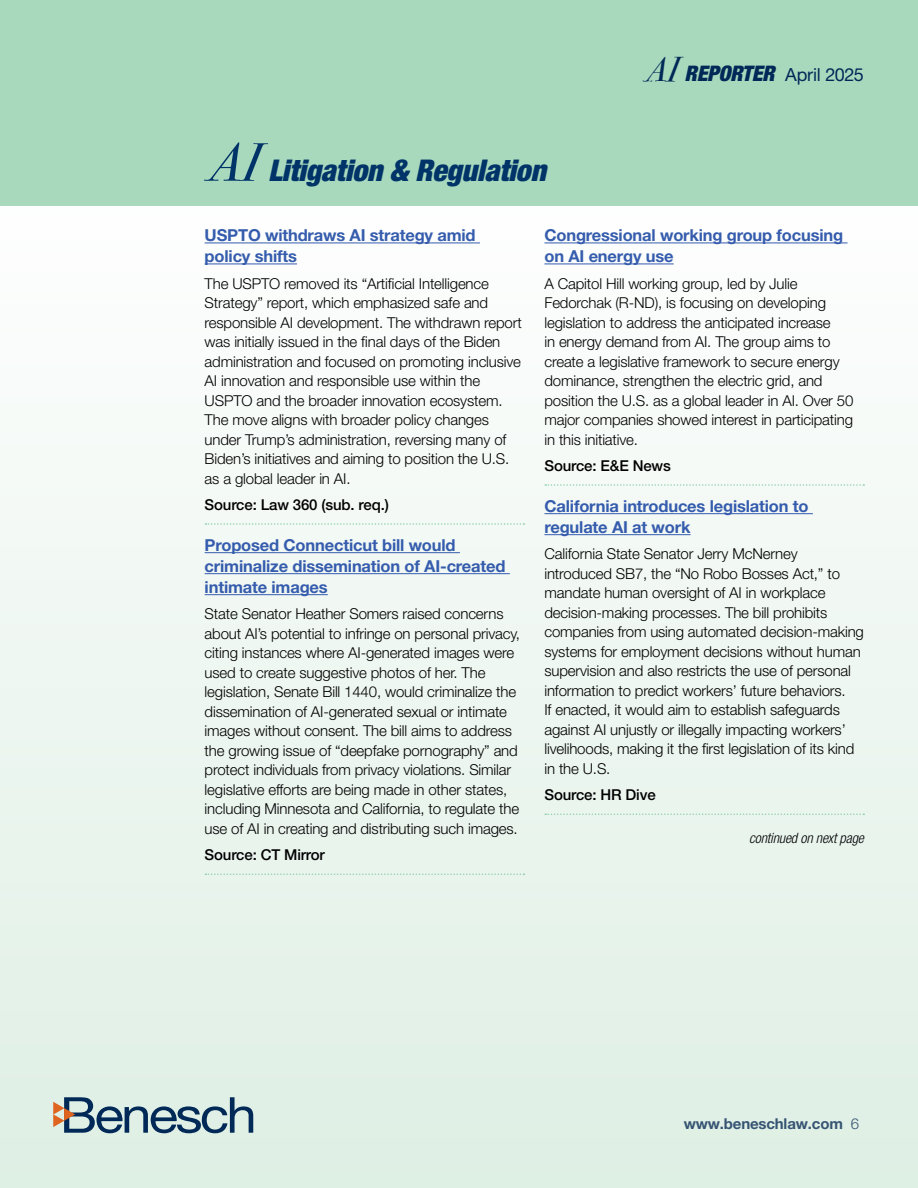
<style>
.page{position:relative;width:918px;height:1188px;background:#fff}
.page>*{position:absolute;margin:0;border:0;box-sizing:border-box;transform-origin:0 0}
.t1{font:italic 900 condensed 30px "Helvetica Neue LT Std";letter-spacing:-.01em;color:#003468}
.t2{font:18px "Helvetica Neue LT Std";letter-spacing:-.01em;color:#002957}
.t3{font:700 16.5px/21px "Helvetica Neue LT Std";letter-spacing:-.01em;color:#355cad}
.t4{font:300 15px/19.5px "Helvetica Neue LT Std";letter-spacing:-.01em;color:#000}
.t5{font:500 15px "Helvetica Neue LT Std";letter-spacing:-.01em;color:#000}
.t6{font:700 15px "Helvetica Neue LT Pro";letter-spacing:-.01em;color:#365473}
.t7{font:italic 300 condensed 14.25px "Helvetica Neue LT Std";letter-spacing:-.01em;color:#000}
.s1{font-family:"Bodoni Svty Two ITCTT";font-weight:400;font-stretch:normal;font-size:54px}
.s2{font-family:"Bodoni Svty Two ITCTT";font-style:italic;font-size:34.35px}
.s3{font-weight:900;font-style:italic;font-stretch:condensed;font-size:21.45px}
.s4{font-family:"Helvetica Neue LT Std";font-weight:300}
</style>
<div class="page">
<div style="left:0;top:184px;width:918px;height:1004px;background:linear-gradient(to bottom,#fefefe,#deefe4)"></div>
<svg style="left:53px;top:1097px;width:200px;height:36px;background:#96aab0"></svg>
<hr style="left:205px;top:243px;width:275px;height:1px;background:#355cad">
<hr style="left:205px;top:264px;width:92px;height:1px;background:#355cad">
<svg style="left:205px;top:523px;width:319px;height:2px"></svg>
<hr style="left:205px;top:552px;width:255px;height:1px;background:#355cad">
<hr style="left:205px;top:573px;width:305px;height:1px;background:#355cad">
<hr style="left:205px;top:594px;width:123px;height:1px;background:#355cad">
<svg style="left:205px;top:874px;width:319px;height:1px"></svg>
<hr style="left:544px;top:243px;width:304px;height:1px;background:#355cad">
<hr style="left:544px;top:264px;width:130px;height:1px;background:#355cad">
<svg style="left:545px;top:484px;width:319px;height:2px"></svg>
<hr style="left:544px;top:513px;width:269px;height:1px;background:#355cad">
<hr style="left:544px;top:534px;width:147px;height:1px;background:#355cad">
<svg style="left:545px;top:814px;width:319px;height:1px"></svg>
<div style="left:0;top:0;width:918px;height:205px;background:#a9d9bd"></div>
<h1 class="t1" style="left:208px;top:152px;width:339px"><span class="s1">AI</span> Litigation &amp; Regulation</h1>
<p class="t2" style="left:646px;top:64px;width:220px"><span class="s2">AI</span> <span class="s3">REPORTER</span> April 2025</p>
<p class="t3" style="left:205px;top:225px;width:273px">USPTO withdraws AI strategy amid policy shifts</p>
<p class="t4" style="left:205px;top:273px;width:319px">The USPTO removed its “Artificial Intelligence Strategy” report, which emphasized safe and responsible AI development. The withdrawn report was initially issued in the final days of the Biden administration and focused on promoting inclusive AI innovation and responsible use within the USPTO and the broader innovation ecosystem.<br>The move aligns with broader policy changes under Trump’s administration, reversing many of Biden’s initiatives and aiming to position the U.S. as a global leader in AI.</p>
<p class="t5" style="left:205px;top:496px;width:186px">Source: Law 360 (sub. req.)</p>
<p class="t3" style="left:205px;top:534px;width:302px">Proposed Connecticut bill would criminalize dissemination of AI-created intimate images</p>
<p class="t4" style="left:205px;top:604px;width:317px">State Senator Heather Somers raised concerns about AI’s potential to infringe on personal privacy, citing instances where AI-generated images were used to create suggestive photos of her. The legislation, Senate Bill 1440, would criminalize the dissemination of AI-generated sexual or intimate images without consent. The bill aims to address the growing issue of “deepfake pornography” and protect individuals from privacy violations. Similar legislative efforts are being made in other states, including Minnesota and California, to regulate the use of AI in creating and distributing such images.</p>
<p class="t5" style="left:205px;top:846px;width:122px">Source: CT Mirror</p>
<p class="t3" style="left:544px;top:225px;width:300px">Congressional working group focusing on AI energy use</p>
<p class="t4" style="left:544px;top:273px;width:310px">A Capitol Hill working group, led by Julie Fedorchak (R-ND), is focusing on developing legislation to address the anticipated increase<br>in energy demand from AI. The group aims to create a legislative framework to secure energy dominance, strengthen the electric grid, and position the U.S. as a global leader in AI. Over 50 major companies showed interest in participating in this initiative.</p>
<p class="t5" style="left:544px;top:457px;width:128px">Source: E&amp;E News</p>
<p class="t3" style="left:544px;top:495px;width:266px">California introduces legislation to regulate AI at work</p>
<p class="t4" style="left:544px;top:544px;width:321px">California State Senator Jerry McNerney introduced SB7, the “No Robo Bosses Act,” to mandate human oversight of AI in workplace decision-making processes. The bill prohibits companies from using automated decision-making systems for employment decisions without human supervision and also restricts the use of personal information to predict workers’ future behaviors.<br>If enacted, it would aim to establish safeguards against AI unjustly or illegally impacting workers’ livelihoods, making it the first legislation of its kind in the U.S.</p>
<p class="t5" style="left:544px;top:786px;width:113px">Source: HR Dive</p>
<p class="t7" style="left:749px;top:830px;width:116px">continued on next page</p>
<p class="t6" style="left:684px;top:1115px;width:177px">www.beneschlaw.com <span class="s4">6</span></p>
</div>
